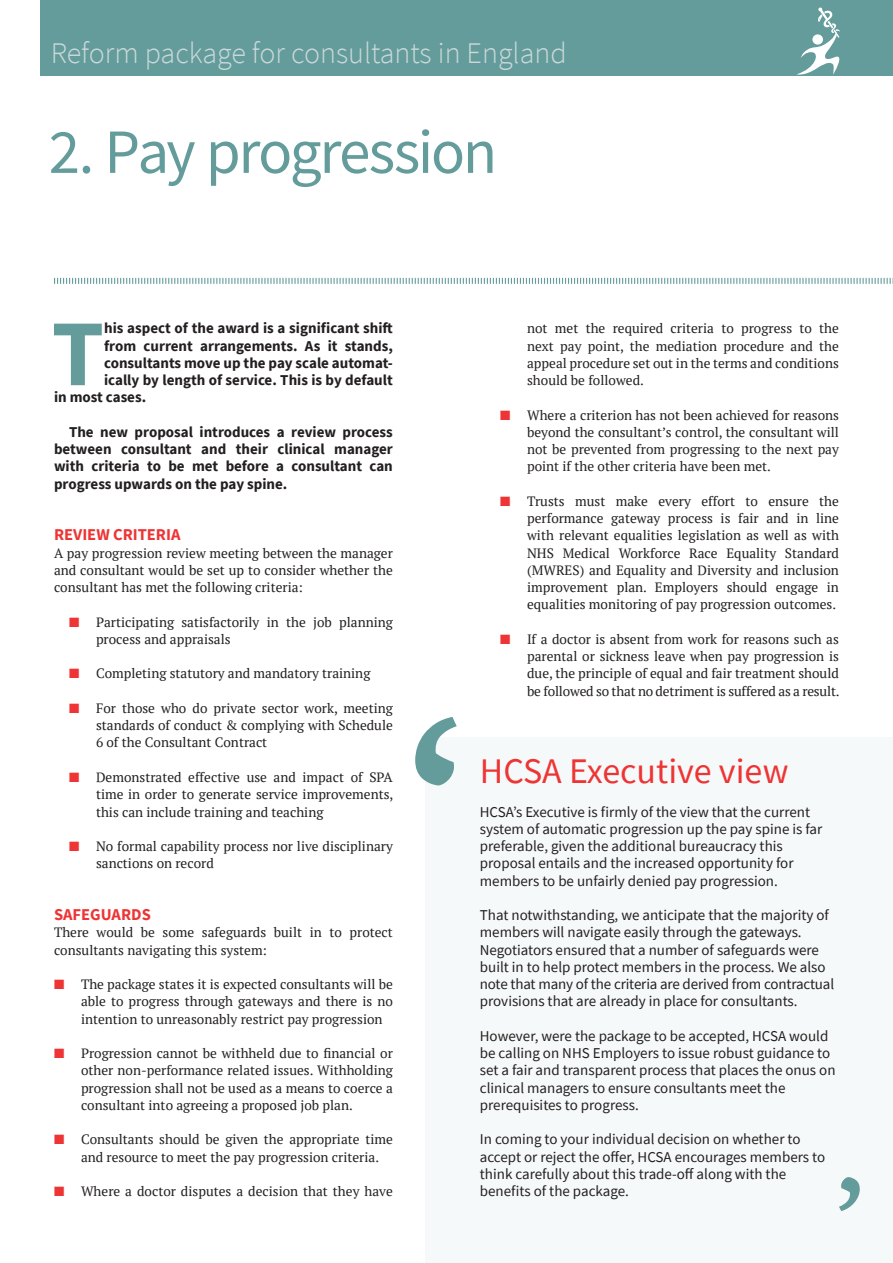
<style>
.page{position:relative;width:893px;height:1263px;background:#fff}
.page>*{position:absolute;margin:0;border:0;box-sizing:border-box;transform-origin:0 0}
._4-line_serif_-_red{font:700 94.35px "Source Sans Pro";color:#649c9c}
.t1{font:63px "Source Sans Pro";letter-spacing:-.035em;color:#649c9c}
._15pt_Light_-_Grey{font:36px "Source Sans Pro";color:#ee3434}
.Topic_-_light_-_green__20pt{font:300 30px "Source Sans Pro";color:#cbd9d9}
.SUB_HEAD_11PT_BOLD{font:700 16.5px "Source Sans Pro";color:#ee3434}
.Body_2nd_par_s-serif{font:15px/17.2px "Source Sans Pro";color:#231f20}
._4-line_serif_-_red-2{font:700 15px "Source Sans Pro";color:#231f20}
.Body_text_s-serif{font:700 15px/17.2px "Source Sans Pro";color:#231f20;text-align:justify}
.Body_text_serif{font:13.5px/17.2px "PT Serif";color:#231f20;text-align:justify}
.Body_2nd_par_serif{font:13.5px/17.2px "PT Serif";color:#231f20}
.s1{color:#ee3434}
</style>
<div class="page">
<div style="left:425px;top:738px;width:468px;height:525px;background:#f6f9f9"></div>
<div style="left:40px;top:0;width:853px;height:75px;background:#649c9c"></div>
<svg style="left:54px;top:277px;width:839px;height:7px"></svg>
<svg style="left:797px;top:8px;width:50px;height:68px"></svg>
<svg style="left:415px;top:717px;width:42px;height:68px"></svg>
<svg style="left:839px;top:1177px;width:21px;height:34px"></svg>
<p class="Topic_-_light_-_green__20pt" style="left:51px;top:34px;width:518px">Reform package for consultants in England</p>
<p class="t1" style="left:49px;top:112px;width:450px">2. Pay progression</p>
<p class="_4-line_serif_-_red" style="left:52px;top:290px;width:54px">T</p>
<p class="_4-line_serif_-_red-2" style="left:104px;top:318px;width:290px">his aspect of the award is a significant shift</p>
<p class="_4-line_serif_-_red-2" style="left:104px;top:336px;width:290px">from current arrangements. As it stands,</p>
<p class="_4-line_serif_-_red-2" style="left:104px;top:353px;width:290px">consultants move up the pay scale automat-</p>
<p class="_4-line_serif_-_red-2" style="left:104px;top:370px;width:290px">ically by length of service. This is by default</p>
<p class="_4-line_serif_-_red-2" style="left:54px;top:387px;width:94px">in most cases.</p>
<p class="Body_text_s-serif" style="left:54px;top:423px;width:340px;text-indent:15px">The new proposal introduces a review process between consultant and their clinical manager with criteria to be met before a consultant can progress upwards on the pay spine.</p>
<p class="SUB_HEAD_11PT_BOLD" style="left:54px;top:524px;width:128px">REVIEW CRITERIA</p>
<p class="Body_text_serif" style="left:54px;top:544px;width:340px">A pay progression review meeting between the manager and consultant would be set up to consider whether the consultant has met the following criteria:</p>
<p class="Body_text_serif" style="left:96px;top:613px;width:298px;text-indent:-27px"><span class="s1">■</span> Participating satisfactorily in the job planning process and appraisals</p>
<p class="Body_text_serif" style="left:69px;top:665px;width:303px"><span class="s1">■</span> Completing statutory and mandatory training</p>
<p class="Body_text_serif" style="left:96px;top:699px;width:298px;text-indent:-27px"><span class="s1">■</span> For those who do private sector work, meeting standards of conduct &amp; complying with Schedule 6 of the Consultant Contract</p>
<p class="Body_text_serif" style="left:96px;top:768px;width:299px;text-indent:-27px"><span class="s1">■</span> Demonstrated effective use and impact of SPA time in order to generate service improvements, this can include training and teaching</p>
<p class="Body_text_serif" style="left:96px;top:837px;width:298px;text-indent:-27px"><span class="s1">■</span> No formal capability process nor live disciplinary sanctions on record</p>
<p class="SUB_HEAD_11PT_BOLD" style="left:54px;top:903px;width:98px">SAFEGUARDS</p>
<p class="Body_2nd_par_serif" style="left:54px;top:924px;width:340px">There would be some safeguards built in to protect consultants navigating this system:</p>
<p class="Body_text_serif" style="left:81px;top:975px;width:313px;text-indent:-27px"><span class="s1">■</span> The package states it is expected consultants will be able to progress through gateways and there is no intention to unreasonably restrict pay progression</p>
<p class="Body_text_serif" style="left:81px;top:1044px;width:313px;text-indent:-27px"><span class="s1">■</span> Progression cannot be withheld due to financial or other non-performance related issues. Withholding progression shall not be used as a means to coerce a consultant into agreeing a proposed job plan.</p>
<p class="Body_text_serif" style="left:81px;top:1131px;width:313px;text-indent:-27px"><span class="s1">■</span> Consultants should be given the appropriate time and resource to meet the pay progression criteria.</p>
<p class="Body_text_serif" style="left:54px;top:1182px;width:340px"><span class="s1">■</span> Where a doctor disputes a decision that they have</p>
<p class="Body_text_serif" style="left:527px;top:320px;width:313px">not met the required criteria to progress to the next pay point, the mediation procedure and the appeal procedure set out in the terms and conditions should be followed.</p>
<p class="Body_text_serif" style="left:527px;top:406px;width:313px;text-indent:-27px"><span class="s1">■</span> Where a criterion has not been achieved for reasons beyond the consultant’s control, the consultant will not be prevented from progressing to the next pay point if the other criteria have been met.</p>
<p class="Body_text_serif" style="left:527px;top:492px;width:313px;text-indent:-27px"><span class="s1">■</span> Trusts must make every effort to ensure the performance gateway process is fair and in line with relevant equalities legislation as well as with NHS Medical Workforce Race Equality Standard (MWRES) and Equality and Diversity and inclusion improvement plan. Employers should engage in equalities monitoring of pay progression outcomes.</p>
<p class="Body_text_serif" style="left:527px;top:630px;width:314px;text-indent:-27px"><span class="s1">■</span> If a doctor is absent from work for reasons such as parental or sickness leave when pay progression is due, the principle of equal and fair treatment should be followed so that no detriment is suffered as a result.</p>
<p class="_15pt_Light_-_Grey" style="left:480px;top:748px;width:310px">HCSA Executive view</p>
<p class="Body_2nd_par_s-serif" style="left:480px;top:803px;width:344px">HCSA’s Executive is firmly of the view that the current system of automatic progression up the pay spine is far preferable, given the additional bureaucracy this proposal entails and the increased opportunity for members to be unfairly denied pay progression.</p>
<p class="Body_2nd_par_s-serif" style="left:480px;top:906px;width:356px">That notwithstanding, we anticipate that the majority of members will navigate easily through the gateways.<br>Negotiators ensured that a number of safeguards were built in to help protect members in the process. We also note that many of the criteria are derived from contractual provisions that are already in place for consultants.</p>
<p class="Body_2nd_par_s-serif" style="left:480px;top:1027px;width:357px">However, were the package to be accepted, HCSA would be calling on NHS Employers to issue robust guidance to set a fair and transparent process that places the onus on clinical managers to ensure consultants meet the prerequisites to progress.</p>
<p class="Body_2nd_par_s-serif" style="left:480px;top:1130px;width:347px">In coming to your individual decision on whether to accept or reject the offer, HCSA encourages members to think carefully about this trade-off along with the benefits of the package.</p>
</div>
